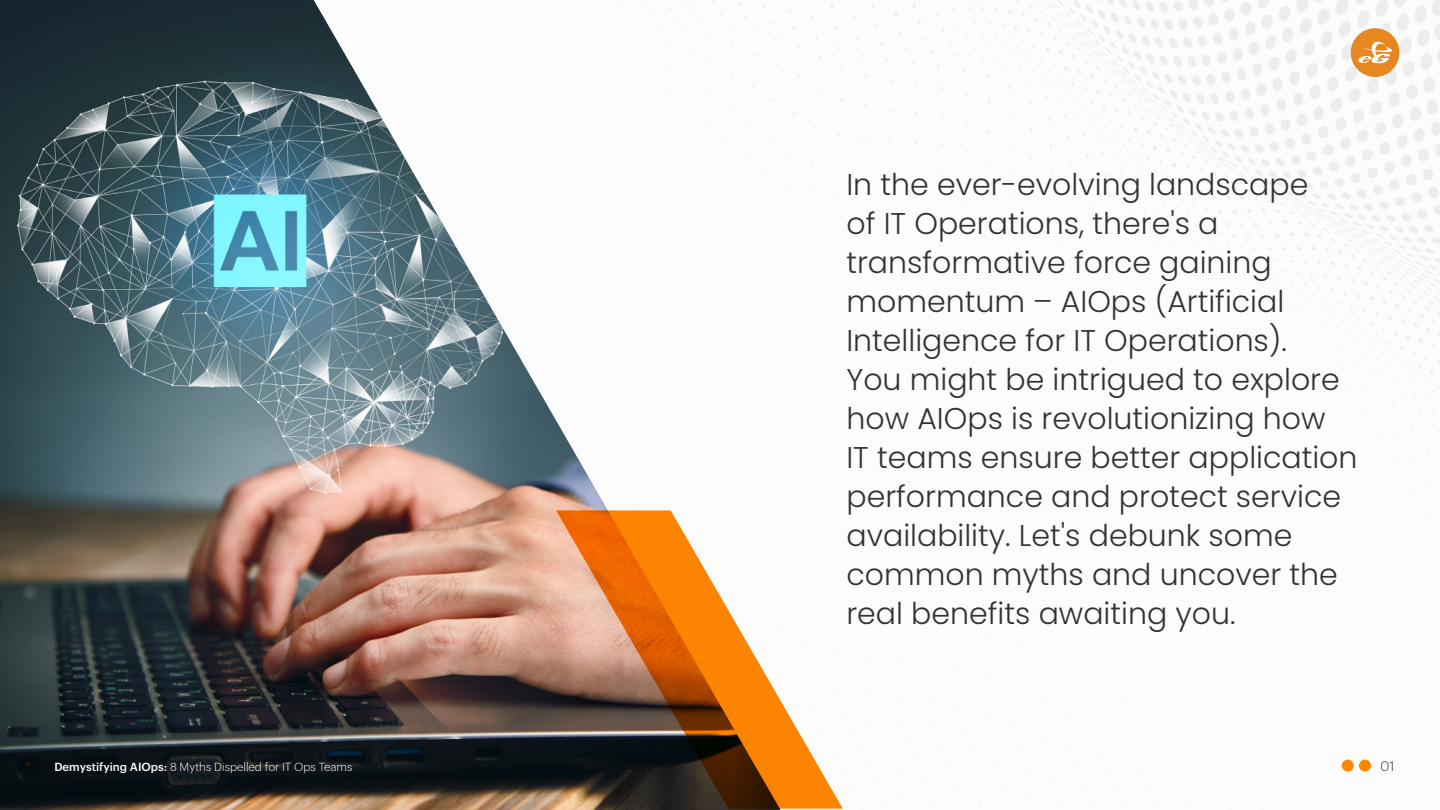
<style>
.page{position:relative;width:1440px;height:810px;background:#fff}
.page>*{position:absolute;margin:0;border:0;box-sizing:border-box;transform-origin:0 0}
.t1{font:300 30px/39px "Poppins";color:#333}
.t2{font:300 13.58px "Graphik";color:#333}
.t3{font:300 11.55px "Graphik";color:#fff}
.s1{font-weight:500}
</style>
<div class="page">
<img style="left:788px;top:0;width:652px;height:772px">
<img style="left:0;top:0;width:781px;height:810px">
<svg style="left:556px;top:510px;width:287px;height:299px"></svg>
<div style="left:1351px;top:28px;width:48px;height:49px;background:#e6871f;border-radius:50%"></div>
<svg style="left:1358px;top:42px;width:34px;height:21px"></svg>
<div style="left:1342px;top:760px;width:12px;height:12px;background:#ff8600;border-radius:50%"></div>
<div style="left:1359px;top:760px;width:12px;height:12px;background:#ff8600;border-radius:50%"></div>
<p class="t1" style="left:846px;top:166px;width:513px">In the ever-evolving landscape<br>of IT Operations, there's a transformative force gaining momentum – AIOps (Artificial<br>Intelligence for IT Operations).<br>You might be intrigued to explore how AIOps is revolutionizing how<br>IT teams ensure better application performance and protect service availability. Let's debunk some common myths and uncover the real benefits awaiting you.</p>
<p class="t3" style="left:54px;top:762px;width:300px"><span class="s1">Demystifying AIOps:</span> 8 Myths Dispelled for IT Ops Teams</p>
<p class="t2" style="left:1380px;top:760px;width:15px">01</p>
</div>
